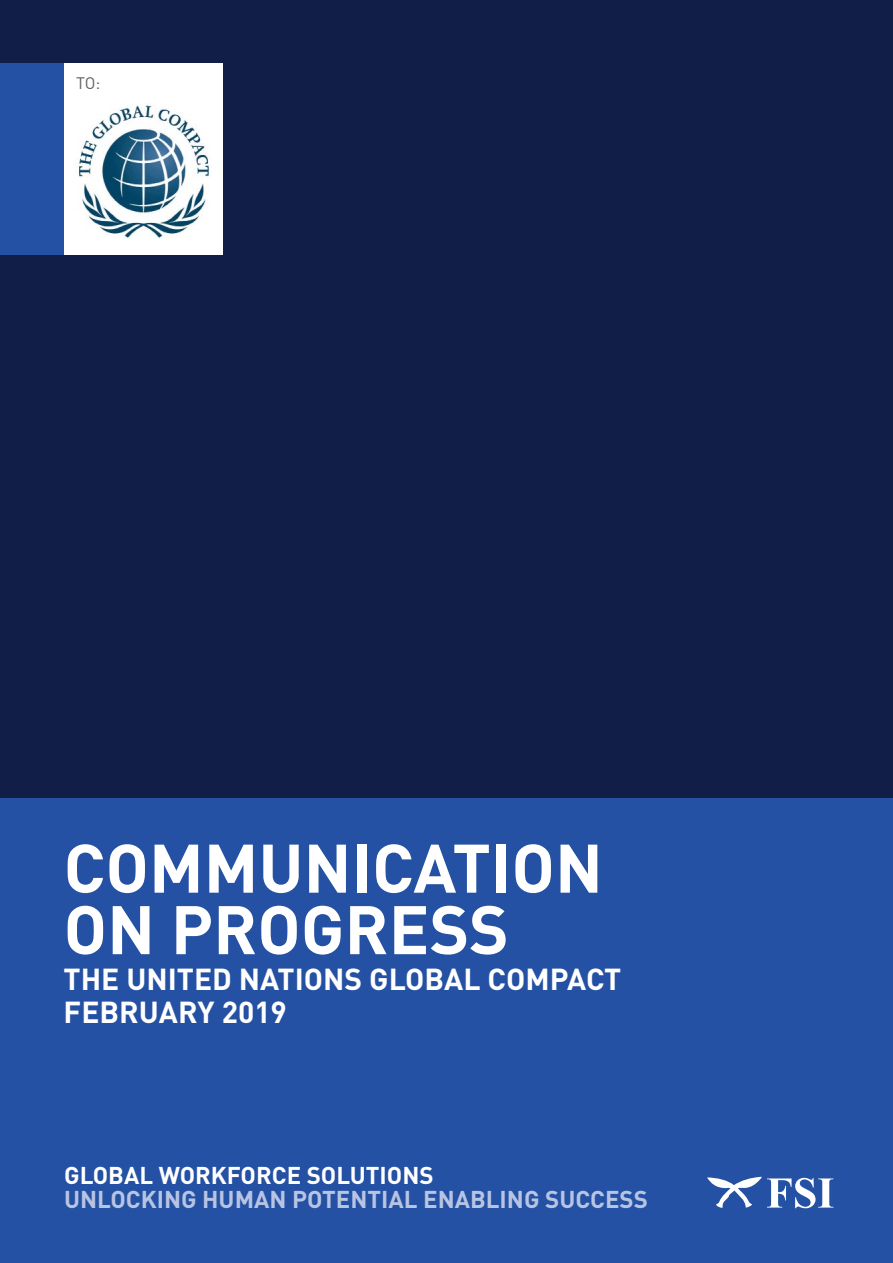
<style>
.page{position:relative;width:893px;height:1263px;background:#fff}
.page>*{position:absolute;margin:0;border:0;box-sizing:border-box;transform-origin:0 0}
.t1{font:700 67.5px/61.5px "DIN";color:#fff}
.t2{font:700 30px/33px "DIN";color:#fff}
.t3{font:700 24px "DIN";color:#b8c4e3}
.t4{font:700 24px "DIN";color:#fff}
.t5{font:16.5px "DIN";color:#636366}
</style>
<div class="page">
<div style="left:0;top:783px;width:893px;height:480px;background:#2451a3"></div>
<svg style="left:707px;top:1177px;width:126px;height:31px"></svg>
<div style="left:0;top:0;width:893px;height:797px;background:#111e47"></div>
<div style="left:0;top:64px;width:223px;height:191px;background:#fff"></div>
<div style="left:0;top:64px;width:64px;height:191px;background:#2451a3"></div>
<img style="left:78px;top:105px;width:132px;height:133px">
<p class="t5" style="left:76px;top:73px;width:26px">TO:</p>
<h1 class="t1" style="left:64px;top:835px;width:541px">COMMUNICATION<br>ON PROGRESS</h1>
<p class="t2" style="left:64px;top:961px;width:559px">THE UNITED NATIONS GLOBAL COMPACT<br>FEBRUARY 2019</p>
<p class="t4" style="left:64px;top:1160px;width:371px">GLOBAL WORKFORCE SOLUTIONS</p>
<p class="t3" style="left:64px;top:1184px;width:585px">UNLOCKING HUMAN POTENTIAL ENABLING SUCCESS</p>
</div>
